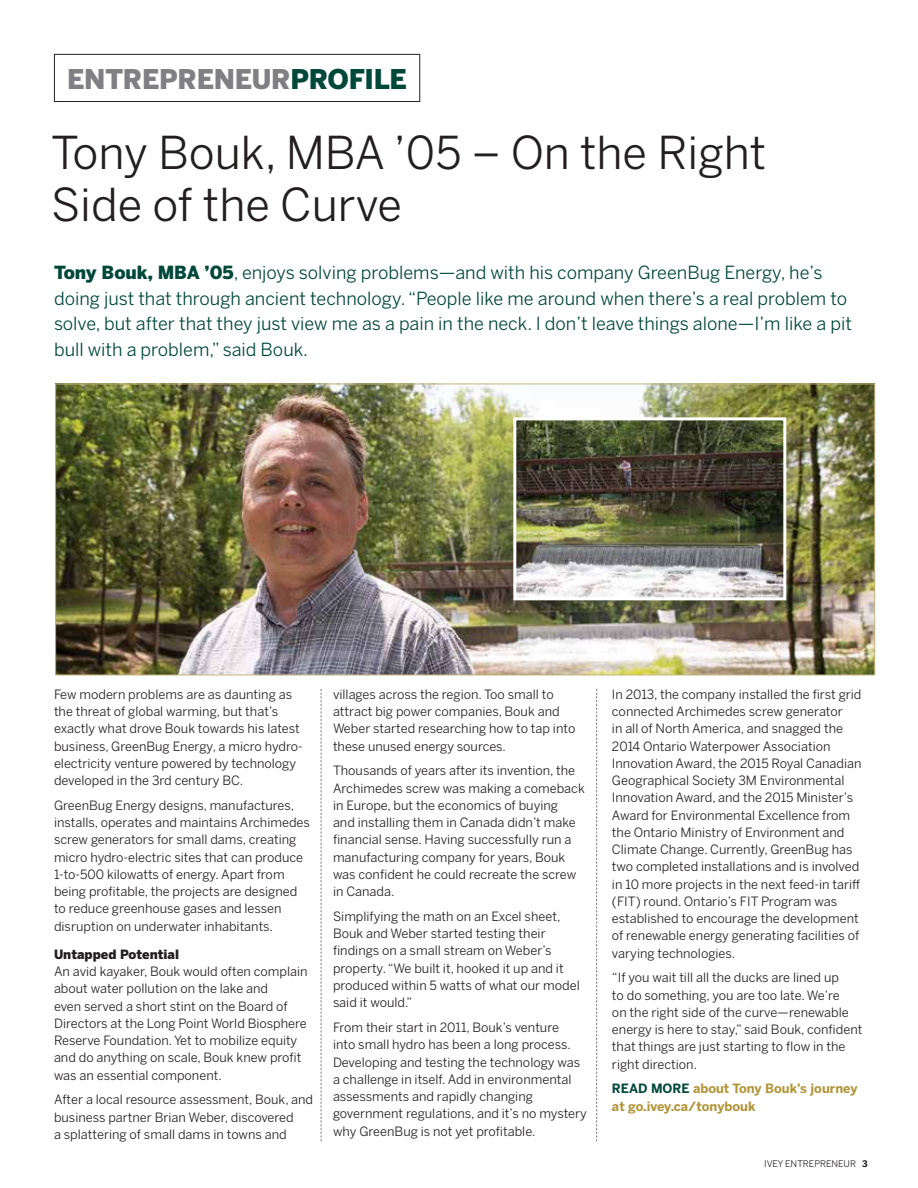
<style>
.page{position:relative;width:918px;height:1188px;background:#fff}
.page>*{position:absolute;margin:0;border:0;box-sizing:border-box;transform-origin:0 0}
.t1{font:45px/52.5px "Benton Sans";color:#231f20}
.t2{font:900 27px "Benton Sans";letter-spacing:-.01em;color:#807f83}
.t3{font:18px/25.5px "Benton Sans";color:#00483a}
.t4{font:12.75px/17.2px "Benton Sans";color:#231f20}
.t5{font:700 12.75px/17.2px "Benton Sans";color:#b1953a}
.t6{font:900 12.75px "Benton Sans";color:#231f20}
.t7{font:9px "Benton Sans";color:#231f20}
.s1{color:#00483a}
.s2{font-weight:900}
.s3{font-weight:700}
</style>
<div class="page">
<svg style="left:321px;top:689px;width:1px;height:453px"></svg>
<svg style="left:596px;top:689px;width:1px;height:453px"></svg>
<div style="left:54px;top:54px;width:366px;height:48px;border:1px solid #231f20"></div>
<img style="left:57px;top:386px;width:816px;height:287px">
<img style="left:517px;top:421px;width:265px;height:175px">
<div style="left:513px;top:417px;width:273px;height:183px;border:3px solid #fff"></div>
<h2 class="t2" style="left:67px;top:63px;width:341px">ENTREPRENEUR<span class="s1">PROFILE</span></h2>
<h1 class="t1" style="left:51px;top:126px;width:717px">Tony Bouk, MBA ’05 – On the Right<br>Side of the Curve</h1>
<p class="t3" style="left:54px;top:260px;width:799px"><span class="s2">Tony Bouk, MBA ’05</span>, enjoys solving problems—and with his company GreenBug Energy, he’s doing just that through ancient technology. “People like me around when there’s a real problem to solve, but after that they just view me as a pain in the neck. I don’t leave things alone—I’m like a pit bull with a problem,” said Bouk.</p>
<p class="t4" style="left:54px;top:685px;width:250px">Few modern problems are as daunting as the threat of global warming, but that’s exactly what drove Bouk towards his latest business, GreenBug Energy, a micro hydro&shy;electricity venture powered by technology developed in the 3rd century BC.</p>
<p class="t4" style="left:54px;top:796px;width:257px">GreenBug Energy designs, manufactures, installs, operates and maintains Archimedes screw generators for small dams, creating micro hydro-electric sites that can produce 1-to-500 kilowatts of energy. Apart from being profitable, the projects are designed to reduce greenhouse gases and lessen disruption on underwater inhabitants.</p>
<p class="t6" style="left:54px;top:947px;width:127px">Untapped Potential</p>
<p class="t4" style="left:54px;top:963px;width:255px">An avid kayaker, Bouk would often complain about water pollution on the lake and<br>even served a short stint on the Board of Directors at the Long Point World Biosphere Reserve Foundation. Yet to mobilize equity and do anything on scale, Bouk knew profit was an essential component.</p>
<p class="t4" style="left:54px;top:1091px;width:261px">After a local resource assessment, Bouk, and business partner Brian Weber, discovered<br>a splattering of small dams in towns and</p>
<p class="t4" style="left:333px;top:685px;width:244px">villages across the region. Too small to attract big power companies, Bouk and Weber started researching how to tap into these unused energy sources.</p>
<p class="t4" style="left:333px;top:762px;width:253px">Thousands of years after its invention, the Archimedes screw was making a comeback in Europe, but the economics of buying<br>and installing them in Canada didn’t make financial sense. Having successfully run a manufacturing company for years, Bouk was confident he could recreate the screw in Canada.</p>
<p class="t4" style="left:333px;top:908px;width:248px">Simplifying the math on an Excel sheet, Bouk and Weber started testing their findings on a small stream on Weber’s property. “We built it, hooked it up and it produced within 5 watts of what our model said it would.”</p>
<p class="t4" style="left:333px;top:1019px;width:256px">From their start in 2011, Bouk’s venture<br>into small hydro has been a long process.<br>Developing and testing the technology was a challenge in itself. Add in environmental assessments and rapidly changing government regulations, and it’s no mystery why GreenBug is not yet profitable.</p>
<p class="t4" style="left:612px;top:685px;width:251px">In 2013, the company installed the first grid connected Archimedes screw generator<br>in all of North America, and snagged the 2014 Ontario Waterpower Association Innovation Award, the 2015 Royal Canadian Geographical Society 3M Environmental Innovation Award, and the 2015 Minister’s Award for Environmental Excellence from the Ontario Ministry of Environment and Climate Change. Currently, GreenBug has two completed installations and is involved in 10 more projects in the next feed-in tariff (FIT) round. Ontario’s FIT Program was established to encourage the development of renewable energy generating facilities of varying technologies.</p>
<p class="t4" style="left:612px;top:969px;width:252px">“If you wait till all the ducks are lined up<br>to do something, you are too late. We’re<br>on the right side of the curve—renewable energy is here to stay,” said Bouk, confident that things are just starting to flow in the right direction.</p>
<p class="t5" style="left:612px;top:1080px;width:247px"><span class="s1">READ MORE</span> about Tony Bouk’s journey at go.ivey.ca/tonybouk</p>
<p class="t7" style="left:764px;top:1159px;width:105px">IVEY ENTREPRENEUR <span class="s3">3</span></p>
</div>
